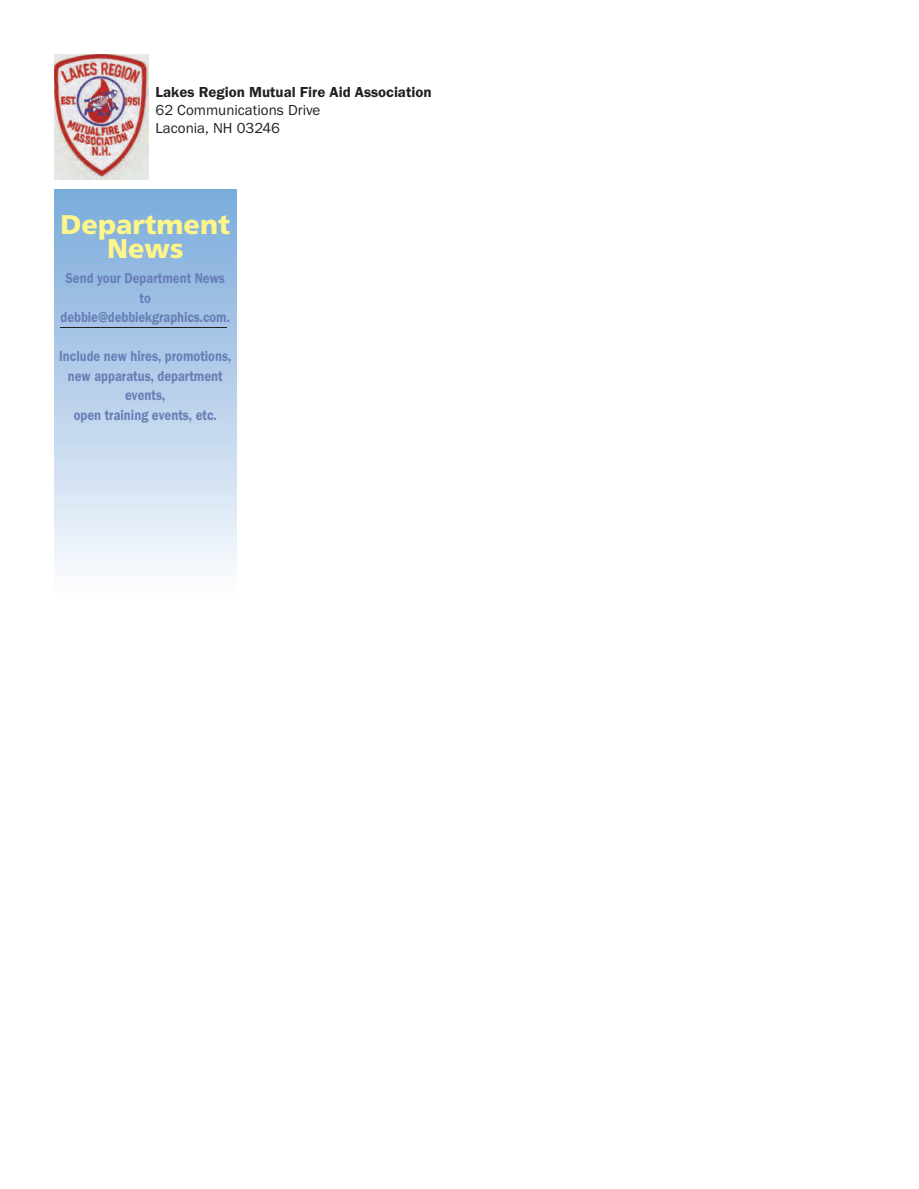
<style>
.page{position:relative;width:919px;height:1189px;background:#fff}
.page>*{position:absolute;margin:0;border:0;box-sizing:border-box;transform-origin:0 0}
.t1{font:900 27px/24px "Frutiger";color:#fff689;text-align:center}
.t2{font:15px/19.5px "Franklin Gothic URW Dem";color:#677fb6;text-align:center;scale:.85 1}
.t3{font:15px/18px "Franklin Gothic";color:#231f20}
.t4{font:15px "Franklin Gothic URW Dem";color:#231f20}
</style>
<div class="page">
<img style="left:54px;top:54px;width:95px;height:125px">
<img style="left:54px;top:189px;width:182px;height:380px">
<hr style="left:61px;top:327px;width:166px;height:1px;background:#231f20">
<p class="t4" style="left:155px;top:83px;width:277px">Lakes Region Mutual Fire Aid Association</p>
<p class="t3" style="left:155px;top:101px;width:166px">62 Communications Drive<br>Laconia, NH 03246</p>
<h1 class="t1" style="left:60px;top:214px;width:171px">Department<br>News</h1>
<p class="t2" style="left:61px;top:268px;width:201px">Send your Department News to debbie@debbiekgraphics.com.</p>
<p class="t2" style="left:59px;top:346px;width:204px">Include new hires, promotions, new apparatus, department events,<br>open training events, etc.</p>
</div>
